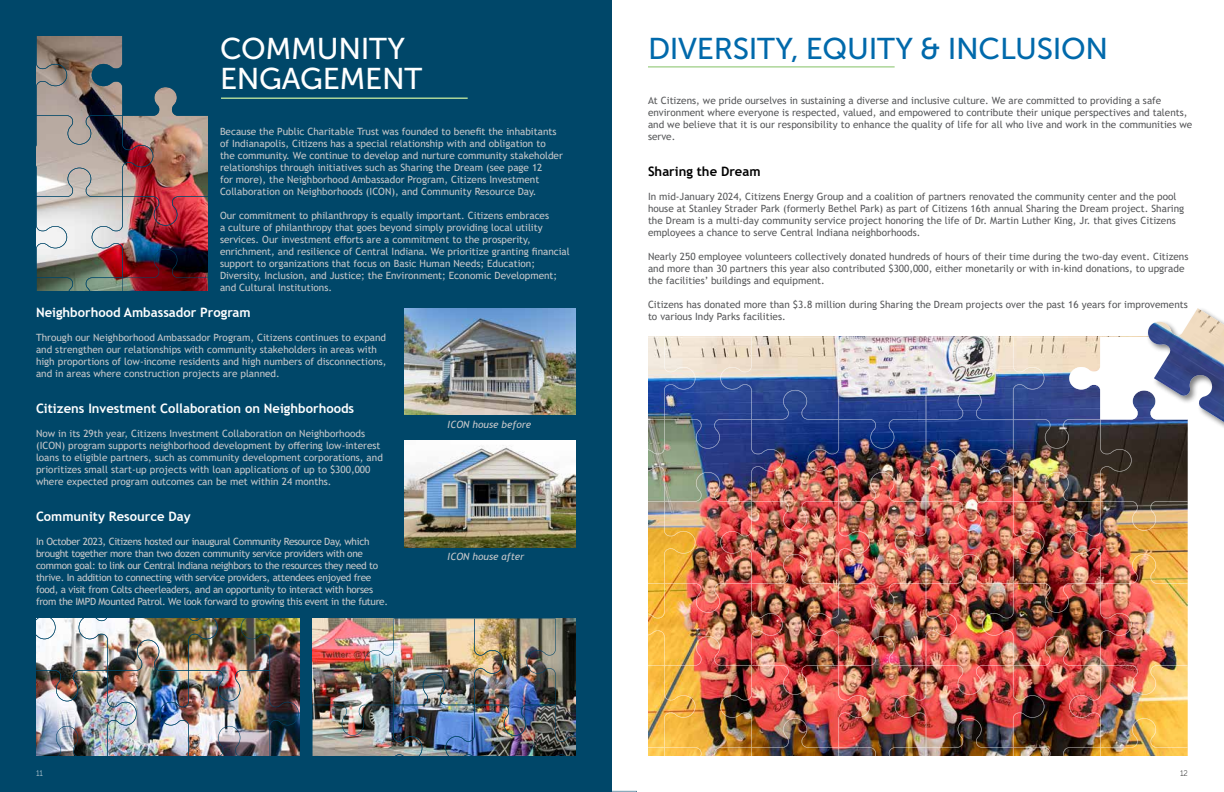
<style>
.page{position:relative;width:1224px;height:792px;background:#fff}
.page>*{position:absolute;margin:0;border:0;box-sizing:border-box;transform-origin:0 0}
.t1{font:30px "Museo Sans 500";letter-spacing:-.01em;color:#0069ab}
.t2{font:30px/31px "Museo Sans 500";letter-spacing:-.01em;color:#fff}
.t3{font:700 13px "Trebuchet MS";color:#fff}
.t4{font:700 13px "Trebuchet MS";color:#000}
.t5{font:10px/12px "Trebuchet MS";color:#c7c8ca}
.t6{font:10px/12px "Trebuchet MS";color:#58595b}
.t7{font:10px/12px "Trebuchet MS";letter-spacing:-.03em;color:#c7c8ca}
.t8{font:italic 10px "Trebuchet MS";color:#c7c8ca}
.t9{font:8px "Museo Sans 100";color:#000}
.t10{font:8px "Museo Sans 100";color:#fff}
</style>
<div class="page">
<div style="left:0;top:0;width:612px;height:792px;background:#004769"></div>
<hr style="left:221px;top:97px;width:247px;height:2px;background:#add699">
<hr style="left:648px;top:66px;width:247px;height:2px;background:#add699">
<img style="left:36px;top:36px;width:172px;height:255px">
<img style="left:36px;top:618px;width:263px;height:138px">
<img style="left:312px;top:308px;width:912px;height:484px">
<img style="left:1146px;top:308px;width:78px;height:114px">
<h1 class="t2" style="left:220px;top:33px;width:204px">COMMUNITY<br>ENGAGEMENT</h1>
<p class="t5" style="left:220px;top:125px;width:344px">Because the Public Charitable Trust was founded to benefit the inhabitants of Indianapolis, Citizens has a special relationship with and obligation to the community. We continue to develop and nurture community stakeholder relationships through initiatives such as Sharing the Dream (see page 12<br>for more), the Neighborhood Ambassador Program, Citizens Investment Collaboration on Neighborhoods (ICON), and Community Resource Day.</p>
<p class="t5" style="left:220px;top:209px;width:351px">Our commitment to philanthropy is equally important. Citizens embraces<br>a culture of philanthropy that goes beyond simply providing local utility services. Our investment efforts are a commitment to the prosperity, enrichment, and resilience of Central Indiana. We prioritize granting financial support to organizations that focus on Basic Human Needs; Education; Diversity, Inclusion, and Justice; the Environment; Economic Development; and Cultural Institutions.</p>
<h2 class="t3" style="left:36px;top:304px;width:216px">Neighborhood Ambassador Program</h2>
<p class="t5" style="left:36px;top:331px;width:352px">Through our Neighborhood Ambassador Program, Citizens continues to expand and strengthen our relationships with community stakeholders in areas with high proportions of low-income residents and high numbers of disconnections, and in areas where construction projects are planned.</p>
<h2 class="t3" style="left:36px;top:400px;width:320px">Citizens Investment Collaboration on Neighborhoods</h2>
<p class="t5" style="left:36px;top:427px;width:348px">Now in its 29th year, Citizens Investment Collaboration on Neighborhoods (ICON) program supports neighborhood development by offering low-interest loans to eligible partners, such as community development corporations, and prioritizes small start-up projects with loan applications of up to $300,000 where expected program outcomes can be met within 24 months.</p>
<h2 class="t3" style="left:36px;top:508px;width:156px">Community Resource Day</h2>
<p class="t7" style="left:36px;top:535px;width:354px">In October 2023, Citizens hosted our inaugural Community Resource Day, which brought together more than two dozen community service providers with one common goal: to link our Central Indiana neighbors to the resources they need to thrive. In addition to connecting with service providers, attendees enjoyed free food, a visit from Colts cheerleaders, and an opportunity to interact with horses from the IMPD Mounted Patrol. We look forward to growing this event in the future.</p>
<p class="t8" style="left:448px;top:418px;width:85px">ICON house before</p>
<p class="t8" style="left:448px;top:551px;width:78px">ICON house after</p>
<p class="t10" style="left:36px;top:769px;width:9px">11</p>
<h1 class="t1" style="left:648px;top:32px;width:462px">DIVERSITY, EQUITY &amp; INCLUSION</h1>
<p class="t6" style="left:648px;top:94px;width:546px">At Citizens, we pride ourselves in sustaining a diverse and inclusive culture. We are committed to providing a safe environment where everyone is respected, valued, and empowered to contribute their unique perspectives and talents, and we believe that it is our responsibility to enhance the quality of life for all who live and work in the communities we serve.</p>
<h2 class="t4" style="left:648px;top:163px;width:114px">Sharing the Dream</h2>
<p class="t6" style="left:648px;top:190px;width:538px">In mid-January 2024, Citizens Energy Group and a coalition of partners renovated the community center and the pool house at Stanley Strader Park (formerly Bethel Park) as part of Citizens 16th annual Sharing the Dream project. Sharing the Dream is a multi-day community service project honoring the life of Dr. Martin Luther King, Jr. that gives Citizens employees a chance to serve Central Indiana neighborhoods.</p>
<p class="t6" style="left:648px;top:250px;width:542px">Nearly 250 employee volunteers collectively donated hundreds of hours of their time during the two-day event. Citizens and more than 30 partners this year also contributed $300,000, either monetarily or with in-kind donations, to upgrade the facilities’ buildings and equipment.</p>
<p class="t6" style="left:648px;top:298px;width:541px">Citizens has donated more than $3.8 million during Sharing the Dream projects over the past 16 years for improvements to various Indy Parks facilities.</p>
<p class="t9" style="left:1180px;top:769px;width:9px">12</p>
</div>
